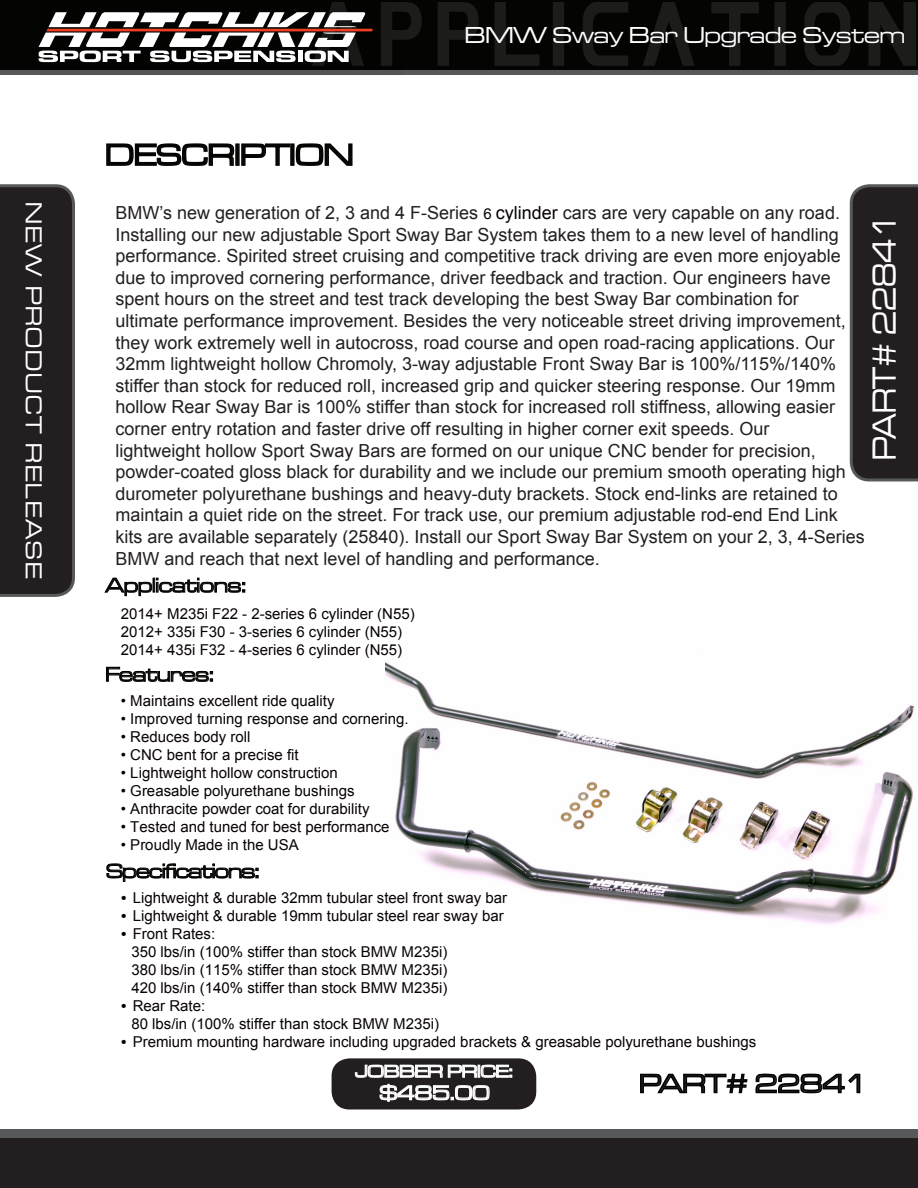
<style>
.page{position:relative;width:918px;height:1188px;background:#fff}
.page>*{position:absolute;margin:0;border:0;box-sizing:border-box;transform-origin:0 0}
.t1{font:500 expanded 34.8px "Microgramma LT";color:#fff;scale:.84 1}
.t2{font:500 expanded 31.35px "Microgramma LT";color:#040503}
.t3{font:500 expanded 27px "Microgramma LT";color:#231f20}
.t4{font:500 expanded 24px "Microgramma LT";color:#fff}
.t5{font:500 expanded 24px "Microgramma LT";letter-spacing:.08em;color:#fff}
.t6{font:500 expanded 21px "Microgramma LT";color:#080302}
.t7{font:500 expanded 21px "Microgramma LT";letter-spacing:-.025em;color:#080302}
.t8{font:500 expanded 21px "Microgramma LT";color:#fff}
.t9{font:18px/21.6px "Arial";color:#231f20}
.t10{font:500 expanded 18px "Microgramma LT";color:#fff}
.t11{font:15px/18px "Arial";color:#080302}
.s1{font-size:15px;color:#080302}
.s2{color:#080302}
.s3{font-family:"Microgramma LT";font-weight:500;font-stretch:expanded}
</style>
<div class="page">
<img style="left:386px;top:662px;width:528px;height:407px">
<div style="left:0;top:0;width:918px;height:69px;background:#040503"></div>
<div style="left:0;top:70px;width:918px;height:5px;background:#57585a"></div>
<svg style="left:850px;top:184px;width:68px;height:297px;background:#272325"></svg>
<div style="left:0;top:184px;width:75px;height:413px;background:#231f20"></div>
<div style="left:332px;top:1058px;width:204px;height:51px;background:#231f20;border-radius:18px"></div>
<div style="left:0;top:1130px;width:918px;height:58px;background:#57585a"></div>
<div style="left:0;top:1139px;width:918px;height:49px;background:#231f20"></div>
<svg style="left:40px;top:69px;width:363px;height:1px"></svg>
<svg style="left:39px;top:2px;width:877px;height:64px"></svg>
<svg style="left:106px;top:143px;width:129px;height:23px"></svg>
<div style="left:235px;top:143px;width:5px;height:23px;border:2px solid #040503"></div>
<svg style="left:241px;top:143px;width:112px;height:23px"></svg>
<svg style="left:640px;top:1073px;width:108px;height:21px"></svg>
<svg style="left:755px;top:1073px;width:106px;height:21px"></svg>
<svg style="left:354px;top:1064px;width:158px;height:38px"></svg>
<svg style="left:104px;top:577px;width:141px;height:19px"></svg>
<svg style="left:106px;top:667px;width:107px;height:15px"></svg>
<svg style="left:106px;top:863px;width:153px;height:19px"></svg>
<h3 class="t5" style="left:49px;top:202px;width:378px;rotate:90deg">NEW PRODUCT RELEASE</h3>
<h2 class="t2" style="left:105px;top:135px;width:249px">DESCRIPTION</h2>
<h3 class="t4" style="left:465px;top:20px;width:442px">BMW Sway Bar Upgrade System</h3>
<p class="t9" style="left:116px;top:202px;width:751px">BMW’s new generation of 2, 3 and 4 F-Series <span class="s1">6</span> <span class="s2">cylinder</span> cars are very capable on any road.<br>Installing our new adjustable Sport Sway Bar System takes them to a new level of handling performance. Spirited street cruising and competitive track driving are even more enjoyable due to improved cornering performance, driver feedback and traction. Our engineers have spent hours on the street and test track developing the best Sway Bar combination for ultimate performance improvement. Besides the very noticeable street driving improvement, they work extremely well in autocross, road course and open road-racing applications. Our 32mm lightweight hollow Chromoly, 3-way adjustable Front Sway Bar is 100%/115%/140% stiffer than stock for reduced roll, increased grip and quicker steering response. Our 19mm hollow Rear Sway Bar is 100% stiffer than stock for increased roll stiffness, allowing easier corner entry rotation and faster drive off resulting in higher corner exit speeds. Our<br>lightweight hollow Sport Sway Bars are formed on our unique CNC bender for precision, powder-coated gloss black for durability and we include our premium smooth operating high durometer polyurethane bushings and heavy-duty brackets. Stock end-links are retained to maintain a quiet ride on the street. For track use, our premium adjustable rod-end End Link kits are available separately (25840). Install our Sport Sway Bar System on your 2, 3, 4-Series BMW and reach that next level of handling and performance.</p>
<p class="t6" style="left:105px;top:572px;width:142px">Applications:</p>
<p class="t11" style="left:121px;top:605px;width:295px">2014+ M235i F22 - 2-series 6 cylinder (N55)<br>2012+ 335i F30 - 3-series 6 cylinder (N55)<br>2014+ 435i F32 - 4-series 6 cylinder (N55)</p>
<p class="t11" style="left:121px;top:692px;width:215px">• Maintains excellent ride quality</p>
<p class="t11" style="left:121px;top:710px;width:289px">• Improved turning response and cornering.</p>
<p class="t11" style="left:121px;top:728px;width:131px">• Reduces body roll</p>
<p class="t11" style="left:121px;top:746px;width:179px">• CNC bent for a precise fit</p>
<p class="t11" style="left:121px;top:764px;width:219px">• Lightweight hollow construction</p>
<p class="t11" style="left:121px;top:782px;width:235px">• Greasable polyurethane bushings</p>
<p class="t11" style="left:121px;top:800px;width:250px">• Anthracite powder coat for durability</p>
<p class="t11" style="left:121px;top:818px;width:270px">• Tested and tuned for best performance</p>
<p class="t11" style="left:121px;top:836px;width:179px">• Proudly Made in the USA</p>
<p class="t6" style="left:105px;top:661px;width:110px">Features:</p>
<p class="t7" style="left:106px;top:858px;width:155px">Specifications:</p>
<p class="t11" style="left:119px;top:889px;width:390px"><span class="s3">•</span> Lightweight &amp; durable 32mm tubular steel front sway bar</p>
<p class="t11" style="left:119px;top:907px;width:386px"><span class="s3">•</span> Lightweight &amp; durable 19mm tubular steel rear sway bar</p>
<p class="t11" style="left:131px;top:925px;width:317px;text-indent:-13px"><span class="s3">•</span> Front Rates:<br>350 lbs/in (100% stiffer than stock BMW M235i)<br>380 lbs/in (115% stiffer than stock BMW M235i)<br>420 lbs/in (140% stiffer than stock BMW M235i)</p>
<p class="t11" style="left:131px;top:997px;width:309px;text-indent:-13px"><span class="s3">•</span> Rear Rate:<br>80 lbs/in (100% stiffer than stock BMW M235i)</p>
<p class="t11" style="left:119px;top:1033px;width:639px"><span class="s3">•</span> Premium mounting hardware including upgraded brackets &amp; greasable polyurethane bushings</p>
<p class="t10" style="left:355px;top:1060px;width:159px">JOBBER PRICE:</p>
<p class="t8" style="left:380px;top:1079px;width:112px">$485.00</p>
<h3 class="t3" style="left:639px;top:1066px;width:229px">PART# 22841</h3>
<h1 class="t1" style="left:862px;top:460px;width:294px;rotate:-90deg">PART# 22841</h1>
</div>
